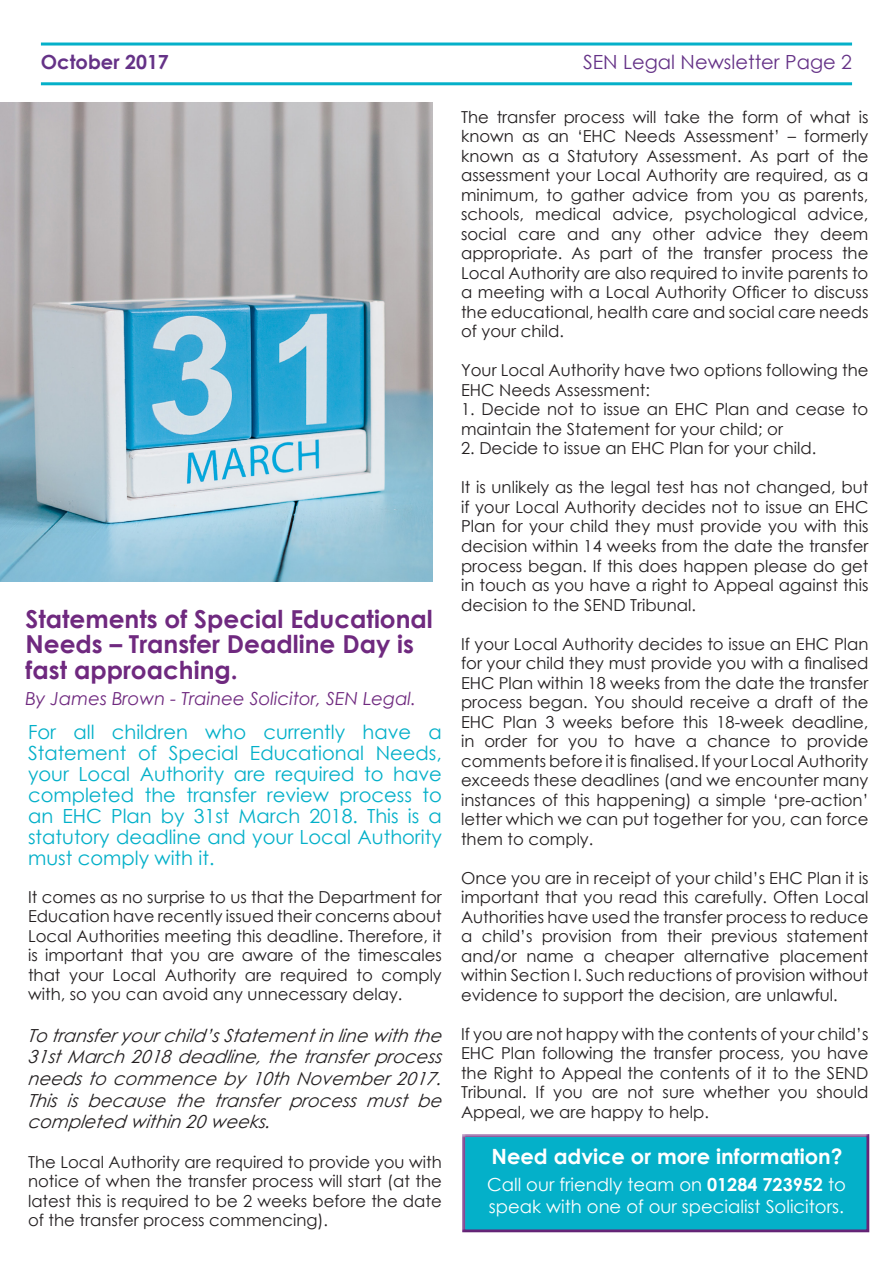
<style>
.page{position:relative;width:893px;height:1263px;background:#fff}
.page>*{position:absolute;margin:0;border:0;box-sizing:border-box;transform-origin:0 0}
.t1{font:700 24.75px/25.5px "Century Gothic";color:#6f297f}
.t2{font:700 21px "Century Gothic";color:#fff}
.t3{font:19.5px/21px "Century Gothic";color:#04b0c9;text-align:justify}
.t4{font:19.5px "Century Gothic";color:#653287}
.t5{font:700 19.5px "Century Gothic";color:#653287}
.t6{font:italic 18px/21.6px "Century Gothic";color:#231f20;text-align:justify}
.t7{font:18px/21.6px "Century Gothic";color:#fff}
.t8{font:italic 18px "Century Gothic";color:#6f297f}
.t9{font:16.5px/19.5px "Century Gothic";color:#231f20;text-align:justify}
.s1{font-weight:700}
</style>
<div class="page">
<div style="left:460px;top:1133px;width:410px;height:101px;background:#653287;opacity:.21"></div>
<img style="left:0;top:102px;width:433px;height:479px">
<hr style="left:41px;top:43px;width:811px;height:3px;background:#04b0c9">
<hr style="left:41px;top:82px;width:811px;height:3px;background:#04b0c9">
<p class="t5" style="left:41px;top:47px;width:129px">October 2017</p>
<p class="t4" style="left:583px;top:49px;width:270px">SEN Legal Newsletter Page 2</p>
<p class="t1" style="left:26px;top:605px;width:409px">Statements of Special Educational<br>Needs – Transfer Deadline Day is fast approaching.</p>
<p class="t8" style="left:26px;top:686px;width:392px">By James Brown - Trainee Solicitor, SEN Legal.</p>
<p class="t3" style="left:28px;top:721px;width:415px">For all children who currently have a Statement of Special Educational Needs, your Local Authority are required to have completed the transfer review process to an EHC Plan by 31st March 2018. This is a statutory deadline and your Local Authority must comply with it.</p>
<p class="t9" style="left:28px;top:887px;width:415px">It comes as no surprise to us that the Department for Education have recently issued their concerns about Local Authorities meeting this deadline. Therefore, it is important that you are aware of the timescales that your Local Authority are required to comply with, so you can avoid any unnecessary delay.</p>
<p class="t6" style="left:28px;top:1024px;width:420px">To transferyourchild’sStatementin line with the 31st March 2018 deadline, the transfer process needs to commence by 10th November 2017.<br>This is because the transfer process must be completed within 20 weeks.</p>
<p class="t9" style="left:28px;top:1151px;width:415px">The Local Authority are required to provide you with notice of when the transfer process will start (at the latest this is required to be 2 weeks before the date of the transfer process commencing).</p>
<p class="t9" style="left:461px;top:107px;width:409px">The transfer process will take the form of what is known as an ‘EHC Needs Assessment’ – formerly known as a Statutory Assessment. As part of the assessment your Local Authority are required, as a minimum, to gather advice from you as parents, schools, medical advice, psychological advice, social care and any other advice they deem appropriate. As part of the transfer process the Local Authority are also required to invite parents to a meeting with a Local Authority Officer to discuss the educational, health care and social care needs of your child.</p>
<p class="t9" style="left:461px;top:360px;width:409px">Your Local Authority have two options following the<br>EHC Needs Assessment:</p>
<p class="t9" style="left:461px;top:399px;width:409px">1. Decide not to issue an EHC Plan and cease to maintain the Statement for your child; or</p>
<p class="t9" style="left:461px;top:438px;width:357px">2. Decide to issue an EHC Plan for your child.</p>
<p class="t9" style="left:461px;top:477px;width:409px">It is unlikely as the legal test has not changed, but if your Local Authority decides not to issue an EHC Plan for your child they must provide you with this decision within 14 weeks from the date the transfer process began. If this does happen please do get in touch as you have a right to Appeal against this decision to the SEND Tribunal.</p>
<p class="t9" style="left:461px;top:633px;width:409px">If your Local Authority decides to issue an EHC Plan for your child they must provide you with a finalised EHC Plan within 18 weeks from the date the transfer process began. You should receive a draft of the EHC Plan 3 weeks before this 18-week deadline, in order for you to have a chance to provide comments before it is finalised. If your Local Authority exceeds these deadlines (and we encounter many instances of this happening) a simple ‘pre-action’ letter which we can put together for you, can force them to comply.</p>
<p class="t9" style="left:461px;top:867px;width:409px">Once you are in receipt of your child’s EHC Plan it is important that you read this carefully. Often Local Authorities have used the transfer process to reduce a child’s provision from their previous statement and/or name a cheaper alternative placement within Section I. Such reductions of provision without evidence to support the decision, are unlawful.</p>
<p class="t9" style="left:461px;top:1023px;width:409px">If you are not happy with the contents of your child’s EHC Plan following the transfer process, you have the Right to Appeal the contents of it to the SEND Tribunal. If you are not sure whether you should Appeal, we are happy to help.</p>
<p class="t2" style="left:491px;top:1140px;width:353px">Need advice or more information?</p>
<p class="t7" style="left:487px;top:1174px;width:360px">Call our friendly team on <span class="s1">01284 723952</span> to speak with one of our specialist Solicitors.</p>
</div>
